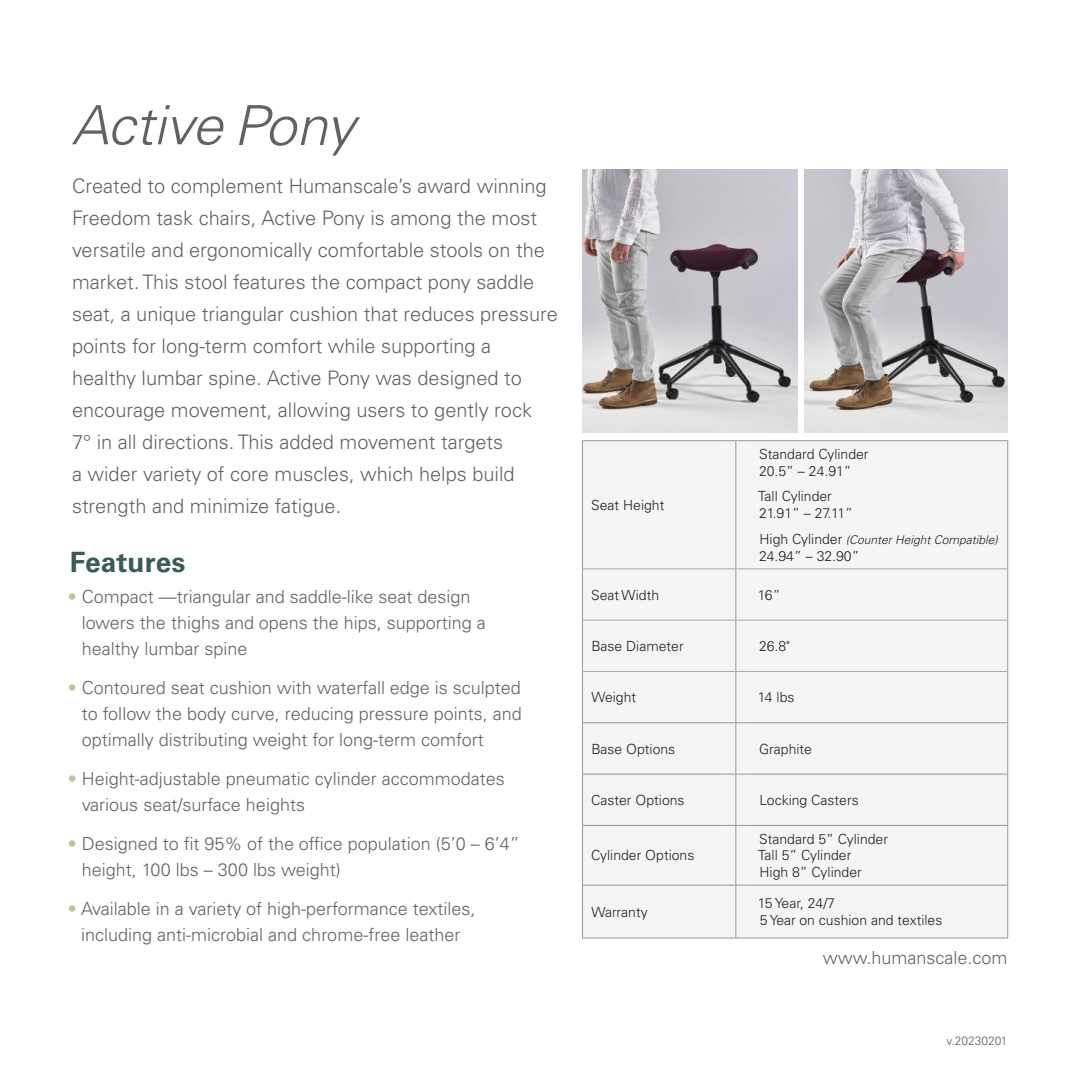
<style>
.page{position:relative;width:1080px;height:1080px;background:#fff}
.page>*{position:absolute;margin:0;border:0;box-sizing:border-box;transform-origin:0 0}
.t1{font:700 28px "Univers LT Pro 65";letter-spacing:.005em;color:#3b5b56}
.t2{font:300 20px/32px "Univers LT Pro 45";color:#656365}
.t3{font:300 18px/26px "Univers LT Pro 45";color:#656365}
.t4{font:300 14px/16.8px "Univers LT Pro 45";color:#241f1f}
.t5{font:italic 300 12px "Univers LT Pro 45";color:#241f1f}
.t6{font:300 12px "Univers LT Pro 45";color:#656365}
.s1{color:#b6c89f}
.s2{font-style:normal;font-size:14px}
</style>
<div class="page">
<img style="left:805px;top:169px;width:203px;height:263px">
<svg style="left:239px;top:105px;width:121px;height:51px"></svg>
<svg style="left:72px;top:105px;width:152px;height:40px"></svg>
<div style="left:583px;top:441px;width:424px;height:497px;background:#f6f5f5"></div>
<hr style="left:582px;top:441px;width:1px;height:128px;background:#969698">
<hr style="left:736px;top:441px;width:1px;height:128px;background:#969698">
<hr style="left:1007px;top:441px;width:1px;height:128px;background:#969698">
<hr style="left:582px;top:569px;width:1px;height:51px;background:#969698">
<hr style="left:736px;top:569px;width:1px;height:51px;background:#969698">
<hr style="left:1007px;top:569px;width:1px;height:51px;background:#969698">
<hr style="left:582px;top:620px;width:1px;height:51px;background:#969698">
<hr style="left:736px;top:620px;width:1px;height:51px;background:#969698">
<hr style="left:1007px;top:620px;width:1px;height:51px;background:#969698">
<hr style="left:582px;top:671px;width:1px;height:52px;background:#969698">
<hr style="left:736px;top:672px;width:1px;height:51px;background:#969698">
<hr style="left:1007px;top:671px;width:1px;height:52px;background:#969698">
<hr style="left:582px;top:723px;width:1px;height:51px;background:#969698">
<hr style="left:736px;top:723px;width:1px;height:51px;background:#969698">
<hr style="left:1007px;top:723px;width:1px;height:51px;background:#969698">
<hr style="left:582px;top:774px;width:1px;height:51px;background:#969698">
<hr style="left:736px;top:774px;width:1px;height:51px;background:#969698">
<hr style="left:1007px;top:774px;width:1px;height:51px;background:#969698">
<hr style="left:582px;top:826px;width:1px;height:59px;background:#969698">
<hr style="left:736px;top:826px;width:1px;height:59px;background:#969698">
<hr style="left:1007px;top:826px;width:1px;height:59px;background:#969698">
<hr style="left:582px;top:885px;width:1px;height:53px;background:#969698">
<hr style="left:736px;top:885px;width:1px;height:53px;background:#969698">
<hr style="left:1007px;top:885px;width:1px;height:53px;background:#969698">
<hr style="left:582px;top:440px;width:139px;height:1px;background:#969698">
<svg style="left:721px;top:440px;width:29px;height:1px"></svg>
<hr style="left:750px;top:440px;width:258px;height:1px;background:#969698">
<hr style="left:582px;top:722px;width:139px;height:1px;background:#969698">
<svg style="left:721px;top:722px;width:29px;height:1px"></svg>
<hr style="left:750px;top:722px;width:258px;height:1px;background:#969698">
<hr style="left:582px;top:774px;width:139px;height:1px;background:#969698">
<svg style="left:721px;top:774px;width:29px;height:1px"></svg>
<hr style="left:750px;top:774px;width:258px;height:1px;background:#969698">
<hr style="left:582px;top:825px;width:139px;height:1px;background:#969698">
<svg style="left:721px;top:825px;width:29px;height:1px"></svg>
<hr style="left:750px;top:825px;width:258px;height:1px;background:#969698">
<hr style="left:582px;top:885px;width:139px;height:1px;background:#969698">
<svg style="left:721px;top:885px;width:29px;height:1px"></svg>
<hr style="left:750px;top:885px;width:258px;height:1px;background:#969698">
<hr style="left:582px;top:938px;width:139px;height:1px;background:#969698">
<svg style="left:721px;top:938px;width:29px;height:1px"></svg>
<hr style="left:750px;top:938px;width:258px;height:1px;background:#969698">
<hr style="left:583px;top:569px;width:138px;height:1px;background:#aaaaac">
<svg style="left:721px;top:569px;width:29px;height:1px"></svg>
<hr style="left:750px;top:569px;width:258px;height:1px;background:#aaaaac">
<hr style="left:583px;top:620px;width:138px;height:1px;background:#aaaaac">
<svg style="left:721px;top:620px;width:29px;height:1px"></svg>
<hr style="left:750px;top:620px;width:258px;height:1px;background:#aaaaac">
<hr style="left:583px;top:671px;width:138px;height:1px;background:#aaaaac">
<svg style="left:721px;top:671px;width:29px;height:1px"></svg>
<hr style="left:750px;top:671px;width:258px;height:1px;background:#aaaaac">
<img style="left:582px;top:169px;width:216px;height:263px">
<p class="t2" style="left:72px;top:169px;width:487px">Created to complement Humanscale’s award winning Freedom task chairs, Active Pony is among the most versatile and ergonomically comfortable stools on the market. This stool features the compact pony saddle seat, a unique triangular cushion that reduces pressure points for long-term comfort while supporting a healthy lumbar spine. Active Pony was designed to encourage movement, allowing users to gently rock<br>7° in all directions. This added movement targets<br>a wider variety of core muscles, which helps build strength and minimize fatigue.</p>
<h1 class="t1" style="left:70px;top:542px;width:117px">Features</h1>
<p class="t3" style="left:82px;top:583px;width:406px;text-indent:-14px"><span class="s1">•</span> Compact —triangular and saddle-like seat design lowers the thighs and opens the hips, supporting a healthy lumbar spine</p>
<p class="t3" style="left:82px;top:674px;width:442px;text-align:justify;text-indent:-14px"><span class="s1">•</span> Contoured seat cushion with waterfall edge is sculpted to follow the body curve, reducing pressure points, and optimally distributing weight for long-term comfort</p>
<p class="t3" style="left:82px;top:765px;width:425px;text-indent:-14px"><span class="s1">•</span> Height-adjustable pneumatic cylinder accommodates various seat/surface heights</p>
<p class="t3" style="left:82px;top:830px;width:440px;text-indent:-14px"><span class="s1">•</span> Designed to fit 95% of the office population (5’0 – 6’4” height, 100 lbs – 300 lbs weight)</p>
<p class="t3" style="left:68px;top:895px;width:409px;text-align:center"><span class="s1">•</span> Available in a variety of high-performance textiles, including anti-microbial and chrome-free leather</p>
<p class="t4" style="left:591px;top:496px;width:75px">Seat Height</p>
<p class="t4" style="left:759px;top:445px;width:111px">Standard Cylinder<br>20.5” – 24.91”</p>
<p class="t4" style="left:758px;top:488px;width:96px">Tall Cylinder<br>21.91” – 27.11”</p>
<p class="t5" style="left:759px;top:532px;width:240px"><span class="s2">High Cylinder</span> (Counter Height Compatible)</p>
<p class="t4" style="left:759px;top:547px;width:102px">24.94” – 32.90”</p>
<p class="t4" style="left:591px;top:586px;width:69px">Seat Width</p>
<p class="t4" style="left:758px;top:586px;width:24px">16”</p>
<p class="t4" style="left:591px;top:637px;width:94px">Base Diameter</p>
<p class="t4" style="left:759px;top:637px;width:33px">26.8"</p>
<p class="t4" style="left:592px;top:688px;width:46px">Weight</p>
<p class="t4" style="left:758px;top:688px;width:38px">14 lbs</p>
<p class="t4" style="left:591px;top:740px;width:85px">Base Options</p>
<p class="t4" style="left:759px;top:740px;width:54px">Graphite</p>
<p class="t4" style="left:591px;top:791px;width:95px">Caster Options</p>
<p class="t4" style="left:759px;top:791px;width:101px">Locking Casters</p>
<p class="t4" style="left:591px;top:847px;width:105px">Cylinder Options</p>
<p class="t4" style="left:758px;top:830px;width:131px">Standard 5” Cylinder<br>Tall 5” Cylinder<br>High 8” Cylinder</p>
<p class="t4" style="left:592px;top:903px;width:58px">Warranty</p>
<p class="t4" style="left:758px;top:895px;width:186px">15 Year, 24/7<br>5 Year on cushion and textiles</p>
<p class="t3" style="left:823px;top:944px;width:186px">www.humanscale.com</p>
<p class="t6" style="left:946px;top:1033px;width:62px">v.20230201</p>
</div>
